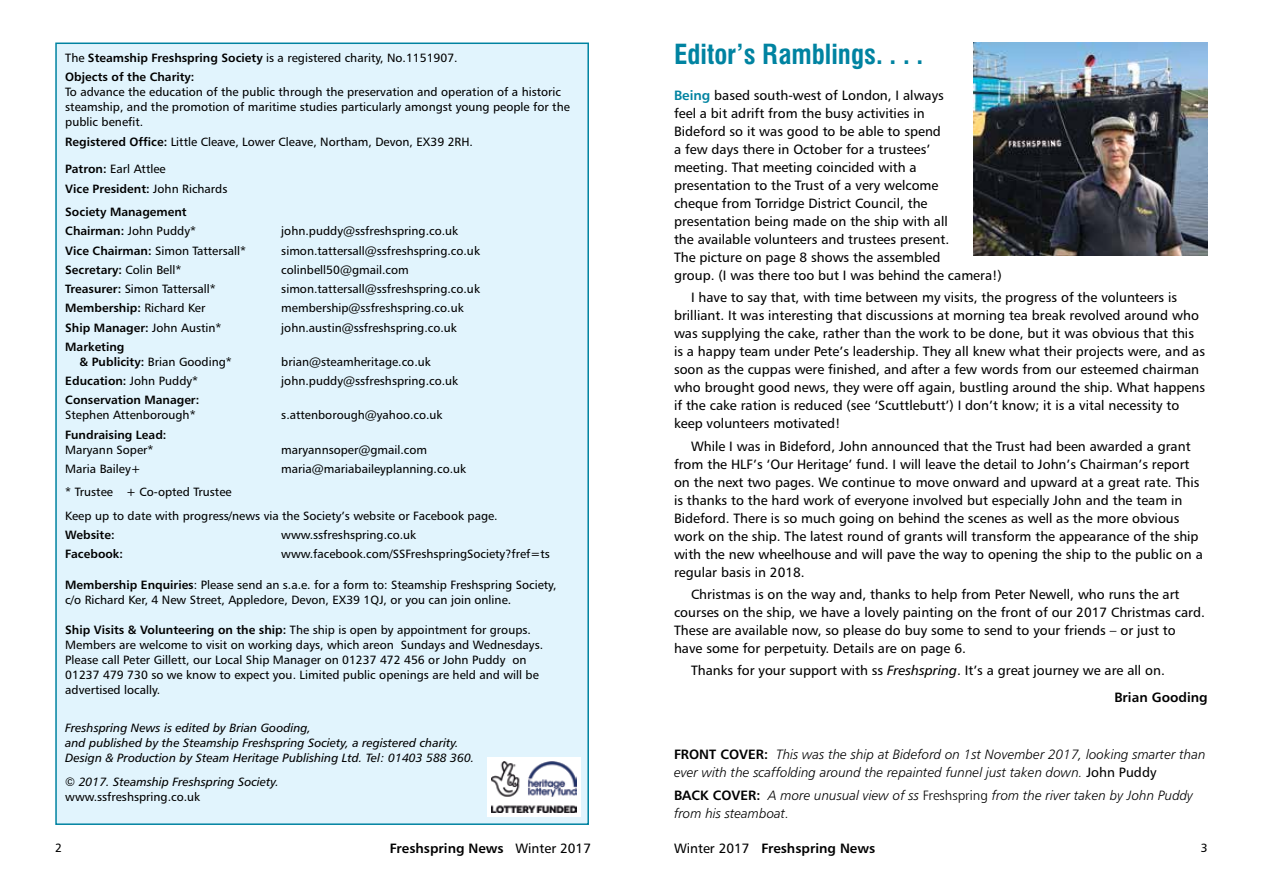
<style>
.page{position:relative;width:1263px;height:893px;background:#fff}
.page>*{position:absolute;margin:0;border:0;box-sizing:border-box;transform-origin:0 0}
.t1{font:700 condensed 27px "Swiss 721 BT";color:#0083a1}
.t2{font:13.5px/18px "Humanist 777 BT Roman B";color:#000}
.t3{font:13.5px/18px "Humanist 777 BT Light Italic B";color:#000}
.t4{font:13.5px "Humanist 777 BT Bold B";color:#000}
.t5{font:12px/15px "Humanist 777 BT Roman B";color:#000}
.t6{font:12px/23.5px "Humanist 777 BT Bold B";color:#000}
.t7{font:12px/15px "Humanist 777 BT Italic B";color:#000}
.s1{font-family:"Humanist 777 BT Bold B"}
.s2{font-family:"Humanist 777 BT Roman B"}
.s3{font-family:"Humanist 777 BT Bold B";color:#0083a1}
.s4{font-family:"Humanist 777 BT Italic B"}
.s5{font-family:"Humanist 777 BT Light B"}
</style>
<div class="page">
<div style="left:56px;top:43px;width:532px;height:781px;background:#e1f4fd"></div>
<img style="left:974px;top:43px;width:234px;height:212px">
<div style="left:487px;top:757px;width:93px;height:59px;background:#fff"></div>
<img style="left:491px;top:761px;width:85px;height:52px">
<p class="t5" style="left:65px;top:50px;width:394px">The <span class="s1">Steamship Freshspring Society</span> is a registered charity, No.1151907.</p>
<p class="t6" style="left:65px;top:65px;width:131px">Objects of the Charity:</p>
<p class="t5" style="left:65px;top:85px;width:506px">To advance the education of the public through the preservation and operation of a historic steamship, and the promotion of maritime studies particularly amongst young people for the public benefit.</p>
<p class="t5" style="left:65px;top:134px;width:409px"><span class="s1">Registered Office:</span> Little Cleave, Lower Cleave, Northam, Devon, EX39 2RH.</p>
<p class="t5" style="left:65px;top:162px;width:102px"><span class="s1">Patron:</span> Earl Attlee</p>
<p class="t6" style="left:65px;top:176px;width:164px">Vice President: <span class="s2">John Richards<br></span>Society Management</p>
<p class="t5" style="left:65px;top:224px;width:132px"><span class="s1">Chairman:</span> John Puddy*</p>
<p class="t5" style="left:281px;top:224px;width:178px">john.puddy@ssfreshspring.co.uk</p>
<p class="t5" style="left:65px;top:243px;width:182px"><span class="s1">Vice Chairman:</span> Simon Tattersall*</p>
<p class="t5" style="left:281px;top:243px;width:200px">simon.tattersall@ssfreshspring.co.uk</p>
<p class="t6" style="left:65px;top:258px;width:118px">Secretary: <span class="s2">Colin Bell*</span></p>
<p class="t5" style="left:281px;top:262px;width:129px">colinbell50@gmail.com</p>
<p class="t5" style="left:65px;top:281px;width:152px"><span class="s1">Treasurer:</span> Simon Tattersall*</p>
<p class="t5" style="left:281px;top:281px;width:200px">simon.tattersall@ssfreshspring.co.uk</p>
<p class="t6" style="left:65px;top:296px;width:142px">Membership: <span class="s2">Richard Ker</span></p>
<p class="t5" style="left:281px;top:301px;width:184px">membership@ssfreshspring.co.uk</p>
<p class="t6" style="left:65px;top:315px;width:158px">Ship Manager: <span class="s2">John Austin*</span></p>
<p class="t5" style="left:281px;top:320px;width:177px">john.austin@ssfreshspring.co.uk</p>
<p class="t6" style="left:65px;top:335px;width:61px">Marketing</p>
<p class="t5" style="left:79px;top:354px;width:154px"><span class="s1">&amp; Publicity:</span> Brian Gooding*</p>
<p class="t5" style="left:281px;top:354px;width:151px">brian@steamheritage.co.uk</p>
<p class="t6" style="left:65px;top:369px;width:134px">Education: <span class="s2">John Puddy*</span></p>
<p class="t5" style="left:281px;top:373px;width:178px">john.puddy@ssfreshspring.co.uk</p>
<p class="t6" style="left:65px;top:388px;width:135px">Conservation Manager:</p>
<p class="t5" style="left:65px;top:408px;width:132px">Stephen Attenborough*</p>
<p class="t5" style="left:281px;top:408px;width:163px">s.attenborough@yahoo.co.uk</p>
<p class="t6" style="left:65px;top:422px;width:103px">Fundraising Lead:</p>
<p class="t5" style="left:65px;top:442px;width:90px">Maryann Soper*</p>
<p class="t5" style="left:281px;top:442px;width:147px">maryannsoper@gmail.com</p>
<p class="t5" style="left:65px;top:461px;width:77px">Maria Bailey+</p>
<p class="t5" style="left:281px;top:461px;width:186px">maria@mariabaileyplanning.co.uk</p>
<p class="t5" style="left:65px;top:480px;width:434px;line-height:23.5px">* Trustee + Co-opted Trustee<br>Keep up to date with progress/news via the Society’s website or Facebook page.</p>
<p class="t6" style="left:65px;top:523px;width:51px">Website:</p>
<p class="t5" style="left:281px;top:527px;width:137px">www.ssfreshspring.co.uk</p>
<p class="t6" style="left:65px;top:542px;width:59px">Facebook:</p>
<p class="t5" style="left:281px;top:547px;width:270px">www.facebook.com/SSFreshspringSociety?fref=ts</p>
<p class="t5" style="left:65px;top:577px;width:493px"><span class="s1">Membership Enquiries</span>: Please send an s.a.e. for a form to: Steamship Freshspring Society, c/o Richard Ker, 4 New Street, Appledore, Devon, EX39 1QJ, or you can join online.</p>
<p class="t5" style="left:65px;top:622px;width:479px"><span class="s1">Ship Visits &amp; Volunteering on the ship:</span> The ship is open by appointment for groups.<br>Members are welcome to visit on working days, which areon Sundays and Wednesdays.<br>Please call Peter Gillett, our Local Ship Manager on 01237 472 456 or John Puddy on 01237 479 730 so we know to expect you. Limited public openings are held and will be advertised locally.</p>
<p class="t7" style="left:65px;top:720px;width:411px">Freshspring News is edited by Brian Gooding,<br>and published by the Steamship Freshspring Society, a registered charity.<br>Design &amp; Production by Steam Heritage Publishing Ltd. Tel: 01403 588 360.</p>
<p class="t7" style="left:65px;top:774px;width:215px"><span class="s2">©</span> 2017. Steamship Freshspring Society.</p>
<p class="t5" style="left:65px;top:789px;width:137px">www.ssfreshspring.co.uk</p>
<h1 class="t1" style="left:674px;top:38px;width:251px">Editor’s Ramblings. . . .</h1>
<p class="t2" style="left:674px;top:86px;width:329px"><span class="s3">Being</span> based south-west of London, I always<br>feel a bit adrift from the busy activities in<br>Bideford so it was good to be able to spend<br>a few days there in October for a trustees’<br>meeting. That meeting coincided with a<br>presentation to the Trust of a very welcome<br>cheque from Torridge District Council, the presentation being made on the ship with all<br>the available volunteers and trustees present.<br>The picture on page 8 shows the assembled<br>group. (I was there too but I was behind the camera!)</p>
<p class="t2" style="left:674px;top:288px;width:533px;text-indent:17px">I have to say that, with time between my visits, the progress of the volunteers is brilliant. It was interesting that discussions at morning tea break revolved around who was supplying the cake, rather than the work to be done, but it was obvious that this is a happy team under Pete’s leadership. They all knew what their projects were, and as soon as the cuppas were finished, and after a few words from our esteemed chairman who brought good news, they were off again, bustling around the ship. What happens if the cake ration is reduced (see ‘Scuttlebutt’) I don’t know; it is a vital necessity to keep volunteers motivated!</p>
<p class="t2" style="left:674px;top:437px;width:530px;text-indent:17px">While I was in Bideford, John announced that the Trust had been awarded a grant from the HLF’s ‘Our Heritage’ fund. I will leave the detail to John’s Chairman’s report on the next two pages. We continue to move onward and upward at a great rate. This is thanks to the hard work of everyone involved but especially John and the team in Bideford. There is so much going on behind the scenes as well as the more obvious work on the ship. The latest round of grants will transform the appearance of the ship with the new wheelhouse and will pave the way to opening the ship to the public on a regular basis in 2018.</p>
<p class="t2" style="left:674px;top:585px;width:532px;text-indent:17px">Christmas is on the way and, thanks to help from Peter Newell, who runs the art courses on the ship, we have a lovely painting on the front of our 2017 Christmas card.<br>These are available now, so please do buy some to send to your friends – or just to have some for perpetuity. Details are on page 6.</p>
<p class="t2" style="left:691px;top:661px;width:475px">Thanks for your support with ss <span class="s4">Freshspring</span>. It’s a great journey we are all on.</p>
<p class="t4" style="left:1114px;top:688px;width:95px">Brian Gooding</p>
<p class="t3" style="left:674px;top:745px;width:533px"><span class="s1">FRONT COVER:</span> This was the ship at Bideford on 1st November 2017, looking smarter than ever with the scaffolding around the repainted funnel just taken down. <span class="s2">John Puddy</span></p>
<p class="t3" style="left:674px;top:786px;width:521px"><span class="s1">BACK COVER:</span> A more unusual view of ss <span class="s5">Freshspring</span> from the river taken by John Puddy from his steamboat.</p>
<p class="t5" style="left:55px;top:840px;width:8px">2</p>
<p class="t4" style="left:390px;top:840px;width:203px">Freshspring News <span class="s2">Winter 2017</span></p>
<p class="t4" style="left:674px;top:840px;width:203px"><span class="s2">Winter 2017</span> Freshspring News</p>
<p class="t5" style="left:1201px;top:840px;width:8px">3</p>
</div>
